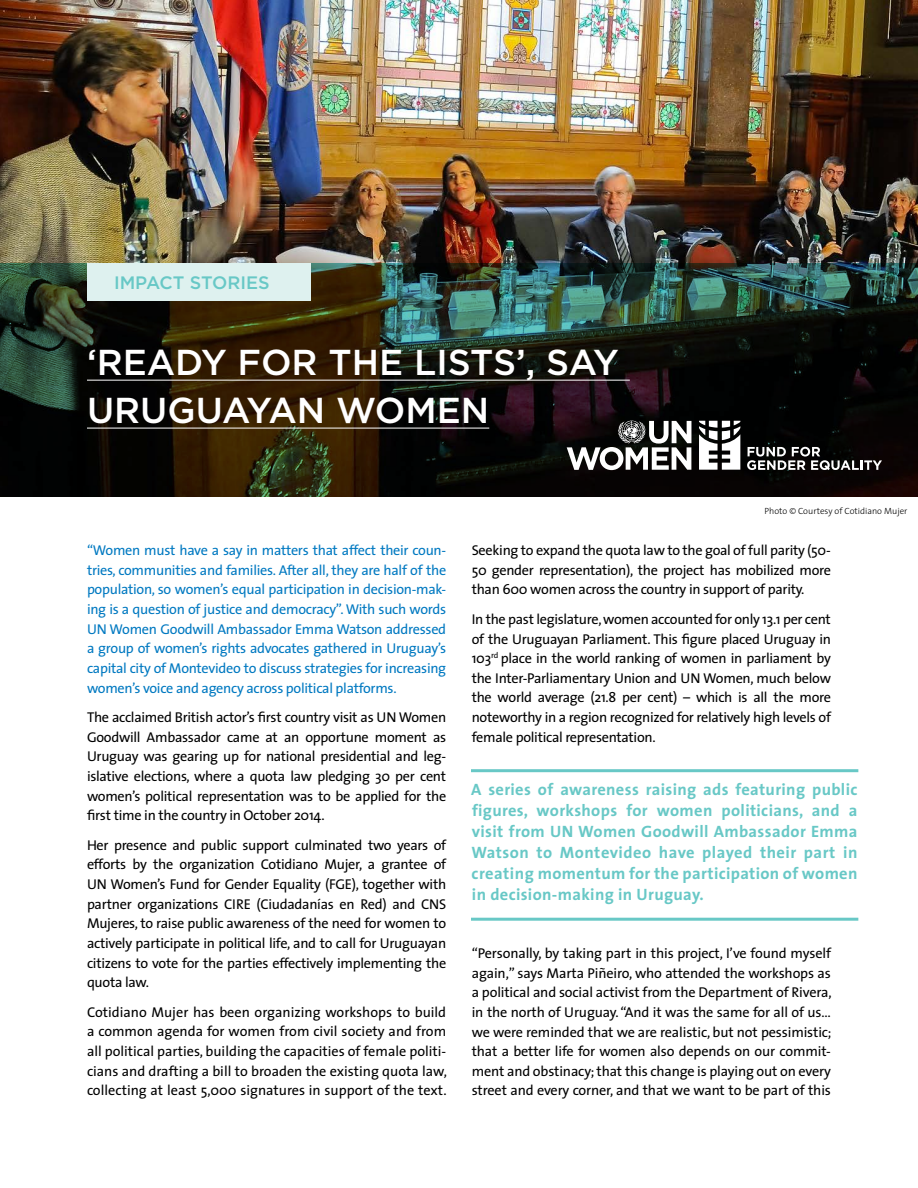
<style>
.page{position:relative;width:918px;height:1188px;background:#fff}
.page>*{position:absolute;margin:0;border:0;box-sizing:border-box;transform-origin:0 0}
.t1{font:500 36px/48px "Gotham";color:#fff}
.t2{font:500 18px "Gotham";color:#68c8c6}
.t3{font:700 16.5px/21px "The Sans";letter-spacing:.02em;color:#68c8c6;text-align:justify}
.t4{font:14.25px/19.6px "The Sans";letter-spacing:-.02em;color:#000;text-align:justify}
.t5{font:14.25px/19.6px "The Sans";letter-spacing:-.02em;color:#0079c1;text-align:justify}
.t6{font:300 9px "The Sans";color:#000}
</style>
<div class="page">
<img style="left:0;top:0;width:918px;height:263px">
<img style="left:0;top:263px;width:918px;height:234px">
<hr style="left:87px;top:380px;width:543px;height:1px;background:#fff">
<hr style="left:87px;top:428px;width:402px;height:1px;background:#fff">
<div style="left:87px;top:263px;width:224px;height:38px;background:#def1ef"></div>
<hr style="left:471px;top:769px;width:387px;height:3px;background:#68c8c6">
<hr style="left:471px;top:918px;width:387px;height:3px;background:#68c8c6">
<svg style="left:567px;top:421px;width:124px;height:49px"></svg>
<svg style="left:699px;top:421px;width:41px;height:49px"></svg>
<svg style="left:747px;top:447px;width:135px;height:23px"></svg>
<p class="t2" style="left:114px;top:273px;width:157px">IMPACT STORIES</p>
<h1 class="t1" style="left:87px;top:338px;width:534px">‘READY FOR THE LISTS’, SAY<br>URUGUAYAN WOMEN</h1>
<p class="t6" style="left:765px;top:503px;width:144px">Photo © Courtesy of Cotidiano Mujer</p>
<p class="t5" style="left:87px;top:540px;width:361px">“Women must have a say in matters that affect their coun&shy;tries, communities and families. After all, they are half of the population, so women’s equal participation in decision-mak&shy;ing is a question of justice and democracy”. With such words UN Women Goodwill Ambassador Emma Watson addressed a group of women’s rights advocates gathered in Uruguay’s capital city of Montevideo to discuss strategies for increasing women’s voice and agency across political platforms.</p>
<p class="t4" style="left:87px;top:707px;width:361px">The acclaimed British actor’s first country visit as UN Women Goodwill Ambassador came at an opportune moment as Uruguay was gearing up for national presidential and leg&shy;islative elections, where a quota law pledging 30 per cent women’s political representation was to be applied for the first time in the country in October 2014.</p>
<p class="t4" style="left:87px;top:835px;width:361px">Her presence and public support culminated two years of efforts by the organization Cotidiano Mujer, a grantee of UN Women’s Fund for Gender Equality (FGE), together with partner organizations CIRE (Ciudadanías en Red) and CNS Mujeres, to raise public awareness of the need for women to actively participate in political life, and to call for Uruguayan citizens to vote for the parties effectively implementing the quota law.</p>
<p class="t4" style="left:87px;top:1002px;width:361px">Cotidiano Mujer has been organizing workshops to build a common agenda for women from civil society and from all political parties, building the capacities of female politi&shy;cians and drafting a bill to broaden the existing quota law, collecting at least 5,000 signatures in support of the text.</p>
<p class="t4" style="left:472px;top:540px;width:361px">Seeking to expand the quota law to the goal of full parity (50- 50 gender representation), the project has mobilized more than 600 women across the country in support of parity.</p>
<p class="t4" style="left:472px;top:609px;width:361px">In the past legislature, women accounted for only 13.1 per cent of the Uruguayan Parliament. This figure placed Uruguay in 103<sup>rd</sup> place in the world ranking of women in parliament by the Inter-Parliamentary Union and UN Women, much below the world average (21.8 per cent) – which is all the more noteworthy in a region recognized for relatively high levels of female political representation.</p>
<p class="t3" style="left:471px;top:778px;width:388px">A series of awareness raising ads featuring public figures, workshops for women politicians, and a visit from UN Women Goodwill Ambassador Emma Watson to Montevideo have played their part in creating momentum for the participation of women in decision-making in Uruguay.</p>
<p class="t4" style="left:472px;top:943px;width:361px">“Personally, by taking part in this project, I’ve found myself again,” says Marta Piñeiro, who attended the workshops as a political and social activist from the Department of Rivera, in the north of Uruguay. “And it was the same for all of us… we were reminded that we are realistic, but not pessimistic; that a better life for women also depends on our commit&shy;ment and obstinacy; that this change is playing out on every street and every corner, and that we want to be part of this</p>
</div>
